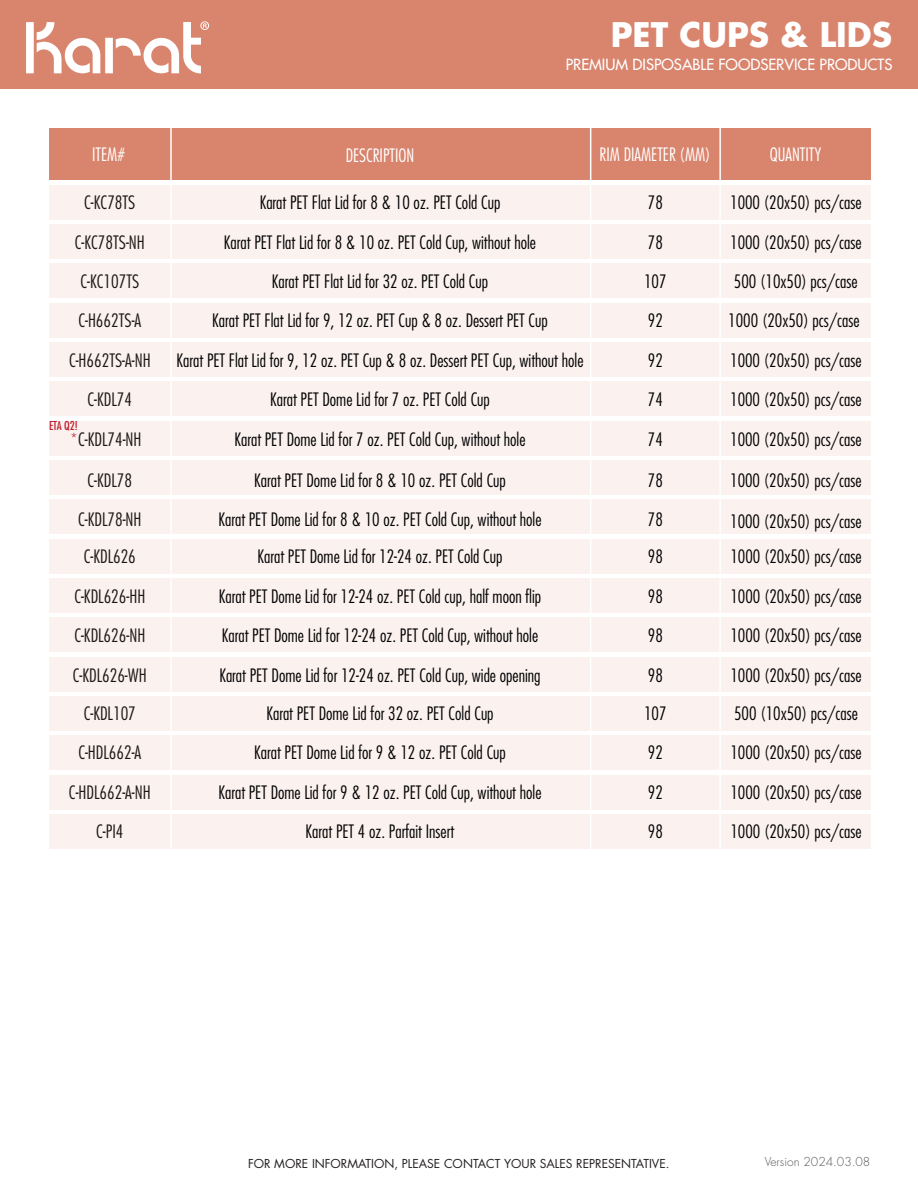
<style>
.page{position:relative;width:918px;height:1188px;background:#fff}
.page>*{position:absolute;margin:0;border:0;box-sizing:border-box;transform-origin:0 0}
.t1{font:700 33px "Futura Std";color:#fff}
.t2{font:300 condensed 18px/39.5px "Futura Std";color:#020202}
.t3{font:300 condensed 18px/39.5px "Futura Std";color:#1c1715;text-align:center}
.t4{font:300 condensed 18px "Futura Std";color:#fff}
.t5{font:500 15px "Futura Std";color:#fff}
.t6{font:300 13.5px "Futura Std";color:#bf202f}
.t7{font:12px "Futura Std";color:#231f20}
.t8{font:300 12px "Futura Std";color:#58595b}
.t9{font:condensed 12px "Futura Std";color:#bf202f}
</style>
<div class="page">
<div style="left:49px;top:128px;width:822px;height:51px;background:#d9846d"></div>
<div style="left:49px;top:185px;width:822px;height:34px;background:#fbf2f0"></div>
<div style="left:49px;top:224px;width:822px;height:35px;background:#fbf2f0"></div>
<div style="left:49px;top:264px;width:822px;height:34px;background:#fbf2f0"></div>
<div style="left:49px;top:303px;width:822px;height:34px;background:#fbf2f0"></div>
<div style="left:49px;top:342px;width:822px;height:35px;background:#fbf2f0"></div>
<div style="left:49px;top:382px;width:822px;height:34px;background:#fbf2f0"></div>
<div style="left:49px;top:421px;width:822px;height:34px;background:#fbf2f0"></div>
<div style="left:49px;top:460px;width:822px;height:35px;background:#fbf2f0"></div>
<div style="left:49px;top:500px;width:822px;height:34px;background:#fbf2f0"></div>
<div style="left:49px;top:539px;width:822px;height:34px;background:#fbf2f0"></div>
<div style="left:49px;top:578px;width:822px;height:35px;background:#fbf2f0"></div>
<div style="left:49px;top:618px;width:822px;height:34px;background:#fbf2f0"></div>
<div style="left:49px;top:657px;width:822px;height:34px;background:#fbf2f0"></div>
<div style="left:49px;top:696px;width:822px;height:35px;background:#fbf2f0"></div>
<div style="left:49px;top:736px;width:822px;height:34px;background:#fbf2f0"></div>
<div style="left:49px;top:775px;width:822px;height:34px;background:#fbf2f0"></div>
<div style="left:49px;top:814px;width:822px;height:35px;background:#fbf2f0"></div>
<hr style="left:719px;top:113px;width:2px;height:1023px;background:#fff">
<hr style="left:590px;top:113px;width:1px;height:1023px;background:#fff">
<hr style="left:170px;top:110px;width:2px;height:1018px;background:#fff">
<div style="left:0;top:0;width:918px;height:88px;background:#d9846d"></div>
<svg style="left:26px;top:21px;width:183px;height:52px"></svg>
<h1 class="t1" style="left:611px;top:13px;width:283px">PET CUPS &amp; LIDS</h1>
<p class="t5" style="left:566px;top:55px;width:328px">PREMIUM DISPOSABLE FOODSERVICE PRODUCTS</p>
<p class="t4" style="left:92px;top:143px;width:34px">ITEM#</p>
<p class="t4" style="left:346px;top:145px;width:70px">DESCRIPTION</p>
<p class="t4" style="left:600px;top:143px;width:113px">RIM DIAMETER (MM)</p>
<p class="t4" style="left:770px;top:143px;width:53px">QUANTITY</p>
<p class="t3" style="left:69px;top:183px;width:83px">C-KC78TS<br>C-KC78TS-NH<br>C-KC107TS<br>C-H662TS-A<br>C-H662TS-A-NH</p>
<p class="t2" style="left:177px;top:183px;width:408px;text-align:center">Karat PET Flat Lid for 8 &amp; 10 oz. PET Cold Cup<br>Karat PET Flat Lid for 8 &amp; 10 oz. PET Cold Cup, without hole<br>Karat PET Flat Lid for 32 oz. PET Cold Cup<br>Karat PET Flat Lid for 9, 12 oz. PET Cup &amp; 8 oz. Dessert PET Cup<br>Karat PET Flat Lid for 9, 12 oz. PET Cup &amp; 8 oz. Dessert PET Cup, without hole</p>
<p class="t2" style="left:648px;top:183px;width:16px">78<br>78</p>
<p class="t2" style="left:730px;top:183px;width:133px">1000 (20x50) pcs/case<br>1000 (20x50) pcs/case</p>
<p class="t2" style="left:644px;top:262px;width:24px">107</p>
<p class="t2" style="left:734px;top:262px;width:125px">500 (10x50) pcs/case</p>
<p class="t2" style="left:648px;top:301px;width:16px">92<br>92</p>
<p class="t2" style="left:728px;top:301px;width:135px">1000 (20x50) pcs/case<br>1000 (20x50) pcs/case</p>
<p class="t3" style="left:88px;top:380px;width:46px">C-KDL74</p>
<p class="t2" style="left:270px;top:380px;width:221px">Karat PET Dome Lid for 7 oz. PET Cold Cup</p>
<p class="t2" style="left:648px;top:380px;width:16px">74</p>
<p class="t2" style="left:730px;top:380px;width:133px">1000 (20x50) pcs/case</p>
<p class="t3" style="left:78px;top:419px;width:65px">C-KDL74-NH</p>
<p class="t2" style="left:234px;top:419px;width:293px">Karat PET Dome Lid for 7 oz. PET Cold Cup, without hole</p>
<p class="t2" style="left:648px;top:419px;width:16px">74</p>
<p class="t2" style="left:730px;top:419px;width:133px">1000 (20x50) pcs/case</p>
<p class="t9" style="left:49px;top:418px;width:30px">ETA Q2!</p>
<p class="t6" style="left:70px;top:430px;width:10px">*</p>
<p class="t3" style="left:78px;top:460px;width:65px">C-KDL78<br>C-KDL78-NH</p>
<p class="t3" style="left:84px;top:537px;width:54px">C-KDL626</p>
<p class="t3" style="left:74px;top:576px;width:72px">C-KDL626-HH</p>
<p class="t2" style="left:218px;top:460px;width:325px;text-align:center">Karat PET Dome Lid for 8 &amp; 10 oz. PET Cold Cup<br>Karat PET Dome Lid for 8 &amp; 10 oz. PET Cold Cup, without hole</p>
<p class="t2" style="left:258px;top:537px;width:246px">Karat PET Dome Lid for 12-24 oz. PET Cold Cup</p>
<p class="t2" style="left:219px;top:576px;width:324px">Karat PET Dome Lid for 12-24 oz. PET Cold cup, half moon flip</p>
<p class="t2" style="left:648px;top:460px;width:16px">78</p>
<p class="t2" style="left:730px;top:460px;width:133px">1000 (20x50) pcs/case</p>
<p class="t2" style="left:648px;top:500px;width:16px">78</p>
<p class="t2" style="left:730px;top:501px;width:133px">1000 (20x50) pcs/case</p>
<p class="t2" style="left:648px;top:537px;width:16px">98</p>
<p class="t2" style="left:648px;top:576px;width:16px">98</p>
<p class="t2" style="left:730px;top:537px;width:133px">1000 (20x50) pcs/case</p>
<p class="t2" style="left:730px;top:576px;width:133px">1000 (20x50) pcs/case</p>
<p class="t3" style="left:74px;top:616px;width:72px">C-KDL626-NH</p>
<p class="t2" style="left:222px;top:616px;width:318px">Karat PET Dome Lid for 12-24 oz. PET Cold Cup, without hole</p>
<p class="t2" style="left:648px;top:616px;width:16px">98</p>
<p class="t2" style="left:730px;top:616px;width:133px">1000 (20x50) pcs/case</p>
<p class="t3" style="left:73px;top:655px;width:76px">C-KDL626-WH</p>
<p class="t2" style="left:219px;top:655px;width:323px">Karat PET Dome Lid for 12-24 oz. PET Cold Cup, wide opening</p>
<p class="t2" style="left:648px;top:655px;width:16px">98</p>
<p class="t2" style="left:730px;top:655px;width:133px">1000 (20x50) pcs/case</p>
<p class="t3" style="left:69px;top:693px;width:83px">C-KDL107<br>C-HDL662-A<br>C-HDL662-A-NH<br>C-PI4</p>
<p class="t2" style="left:218px;top:693px;width:325px;text-align:center">Karat PET Dome Lid for 32 oz. PET Cold Cup<br>Karat PET Dome Lid for 9 &amp; 12 oz. PET Cold Cup<br>Karat PET Dome Lid for 9 &amp; 12 oz. PET Cold Cup, without hole Karat PET 4 oz. Parfait Insert</p>
<p class="t2" style="left:644px;top:693px;width:24px">107</p>
<p class="t2" style="left:734px;top:693px;width:125px">500 (10x50) pcs/case</p>
<p class="t2" style="left:648px;top:733px;width:16px">92</p>
<p class="t2" style="left:648px;top:772px;width:16px">92</p>
<p class="t2" style="left:648px;top:812px;width:16px">98</p>
<p class="t2" style="left:730px;top:733px;width:133px">1000 (20x50) pcs/case<br>1000 (20x50) pcs/case</p>
<p class="t2" style="left:730px;top:812px;width:133px">1000 (20x50) pcs/case</p>
<p class="t7" style="left:248px;top:1156px;width:423px">FOR MORE INFORMATION, PLEASE CONTACT YOUR SALES REPRESENTATIVE.</p>
<p class="t8" style="left:765px;top:1155px;width:107px">Version 2024.03.08</p>
</div>
